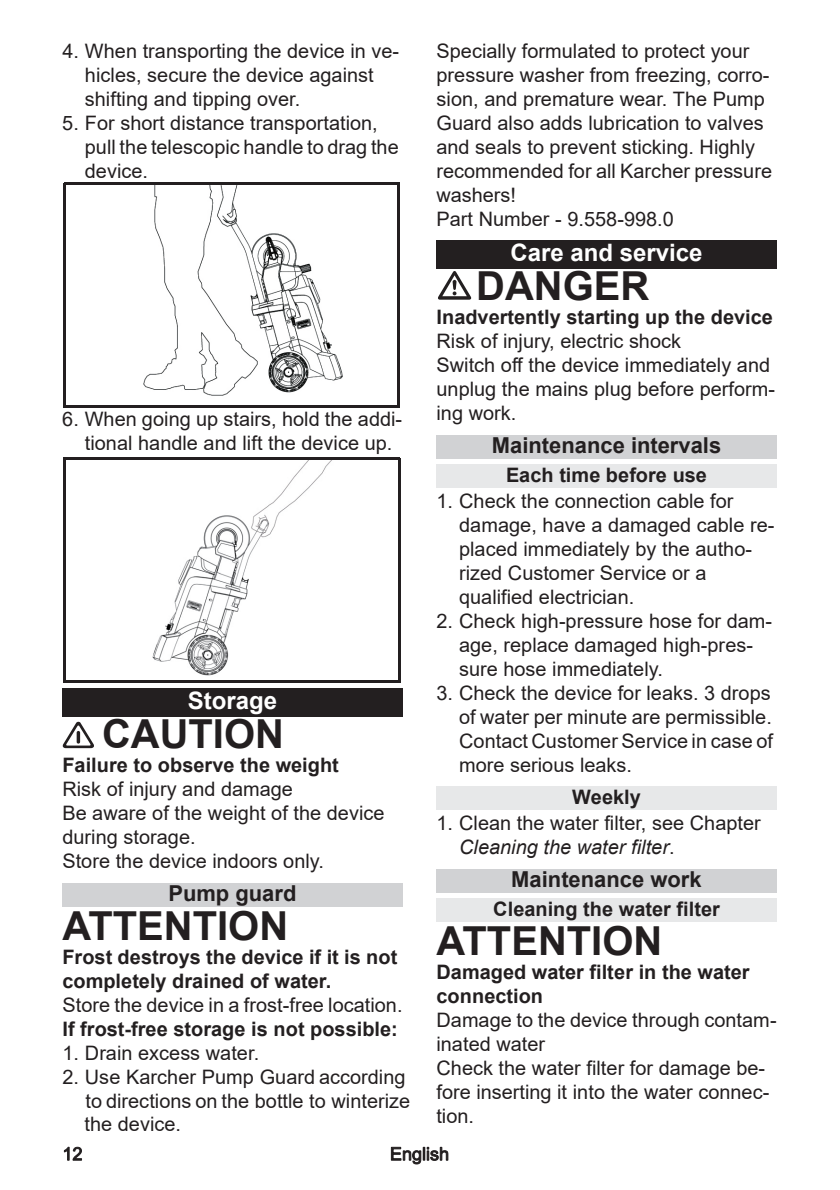
<style>
.page{position:relative;width:840px;height:1190px;background:#fff}
.page>*{position:absolute;margin:0;border:0;box-sizing:border-box;transform-origin:0 0}
.t1{font:700 40px "Arial";color:#231f20}
.t2{font:700 24px "Arial";color:#fff}
.t3{font:700 22px "Arial";color:#231f20}
.t4{font:20px/24px "Arial";color:#231f20}
.t5{font:700 20px/24px "Arial";color:#231f20}
.s1{font-style:italic}
</style>
<div class="page">
<svg style="left:64px;top:1147px;width:18px;height:14px"></svg>
<svg style="left:391px;top:1147px;width:57px;height:17px"></svg>
<div style="left:62px;top:688px;width:340px;height:29px;background:#231f20"></div>
<div style="left:62px;top:883px;width:340px;height:24px;background:#d1d2d4"></div>
<svg style="left:63px;top:722px;width:31px;height:26px"></svg>
<div style="left:437px;top:240px;width:340px;height:28px;background:#231f20"></div>
<div style="left:437px;top:435px;width:340px;height:24px;background:#d1d2d4"></div>
<div style="left:437px;top:464px;width:340px;height:24px;background:#e7e8e9"></div>
<div style="left:437px;top:786px;width:340px;height:24px;background:#e7e8e9"></div>
<div style="left:437px;top:869px;width:340px;height:24px;background:#d1d2d4"></div>
<div style="left:437px;top:898px;width:340px;height:24px;background:#e7e8e9"></div>
<svg style="left:438px;top:271px;width:33px;height:29px"></svg>
<img style="left:65px;top:185px;width:332px;height:221px">
<hr style="left:64px;top:183px;width:335px;height:2px;background:#231f20">
<hr style="left:397px;top:184px;width:2px;height:224px;background:#231f20">
<hr style="left:63px;top:406px;width:335px;height:2px;background:#231f20">
<hr style="left:63px;top:183px;width:2px;height:224px;background:#231f20">
<img style="left:65px;top:459px;width:333px;height:221px">
<hr style="left:64px;top:457px;width:336px;height:2px;background:#231f20">
<hr style="left:398px;top:458px;width:2px;height:225px;background:#231f20">
<hr style="left:63px;top:680px;width:336px;height:3px;background:#231f20">
<hr style="left:63px;top:457px;width:2px;height:224px;background:#231f20">
<p class="t4" style="left:85px;top:39px;width:316px;text-indent:-23px">4. When transporting the device in ve&shy;hicles, secure the device against shifting and tipping over.</p>
<p class="t4" style="left:85px;top:111px;width:315px;text-indent:-23px">5. For short distance transportation, pull the telescopic handle to drag the device.</p>
<p class="t4" style="left:85px;top:407px;width:319px;text-indent:-23px">6. When going up stairs, hold the addi&shy;tional handle and lift the device up.</p>
<p class="t2" style="left:188px;top:684px;width:91px">Storage</p>
<h1 class="t1" style="left:102px;top:706px;width:184px">CAUTION</h1>
<p class="t5" style="left:62px;top:753px;width:278px">Failure to observe the weight</p>
<p class="t4" style="left:62px;top:777px;width:324px">Risk of injury and damage<br>Be aware of the weight of the device during storage.<br>Store the device indoors only.</p>
<p class="t3" style="left:168px;top:878px;width:130px">Pump guard</p>
<h1 class="t1" style="left:62px;top:897px;width:227px">ATTENTION</h1>
<p class="t5" style="left:62px;top:945px;width:336px">Frost destroys the device if it is not completely drained of water.</p>
<p class="t4" style="left:62px;top:993px;width:342px">Store the device in a frost-free location.</p>
<p class="t5" style="left:62px;top:1017px;width:337px">If frost-free storage is not possible:</p>
<p class="t4" style="left:62px;top:1041px;width:198px">1. Drain excess water.</p>
<p class="t4" style="left:85px;top:1065px;width:327px;text-indent:-22px">2. Use Karcher Pump Guard according to directions on the bottle to winterize the device.</p>
<p class="t4" style="left:436px;top:39px;width:337px">Specially formulated to protect your pressure washer from freezing, corro&shy;sion, and premature wear. The Pump<br>Guard also adds lubrication to valves and seals to prevent sticking. Highly recommended for all Karcher pressure washers!<br>Part Number - 9.558-998.0</p>
<p class="t2" style="left:511px;top:235px;width:193px">Care and service</p>
<h1 class="t1" style="left:476px;top:257px;width:175px">DANGER</h1>
<p class="t5" style="left:437px;top:305px;width:338px">Inadvertently starting up the device</p>
<p class="t4" style="left:437px;top:329px;width:340px">Risk of injury, electric shock<br>Switch off the device immediately and unplug the mains plug before perform&shy;ing work.</p>
<p class="t3" style="left:492px;top:430px;width:231px">Maintenance intervals</p>
<p class="t5" style="left:506px;top:463px;width:202px">Each time before use</p>
<p class="t4" style="left:459px;top:489px;width:317px;text-indent:-23px">1. Check the connection cable for damage, have a damaged cable re&shy;placed immediately by the autho&shy;rized Customer Service or a qualified electrician.</p>
<p class="t4" style="left:459px;top:609px;width:315px;text-indent:-23px">2. Check high-pressure hose for dam&shy;age, replace damaged high-pres&shy;sure hose immediately.</p>
<p class="t4" style="left:459px;top:681px;width:315px;text-align:justify;text-indent:-23px">3. Check the device for leaks. 3 drops of water per minute are permissible.<br>Contact Customer Service in case of more serious leaks.</p>
<p class="t5" style="left:572px;top:785px;width:70px">Weekly</p>
<p class="t4" style="left:459px;top:811px;width:303px;text-indent:-23px">1. Clean the water filter, see Chapter<br><span class="s1">Cleaning the water filter</span>.</p>
<p class="t3" style="left:511px;top:864px;width:192px">Maintenance work</p>
<p class="t5" style="left:493px;top:897px;width:228px">Cleaning the water filter</p>
<h1 class="t1" style="left:437px;top:913px;width:227px">ATTENTION</h1>
<p class="t5" style="left:437px;top:961px;width:315px">Damaged water filter in the water connection</p>
<p class="t4" style="left:436px;top:1008px;width:342px">Damage to the device through contam&shy;inated water<br>Check the water filter for damage be&shy;fore inserting it into the water connec&shy;tion.</p>
</div>
